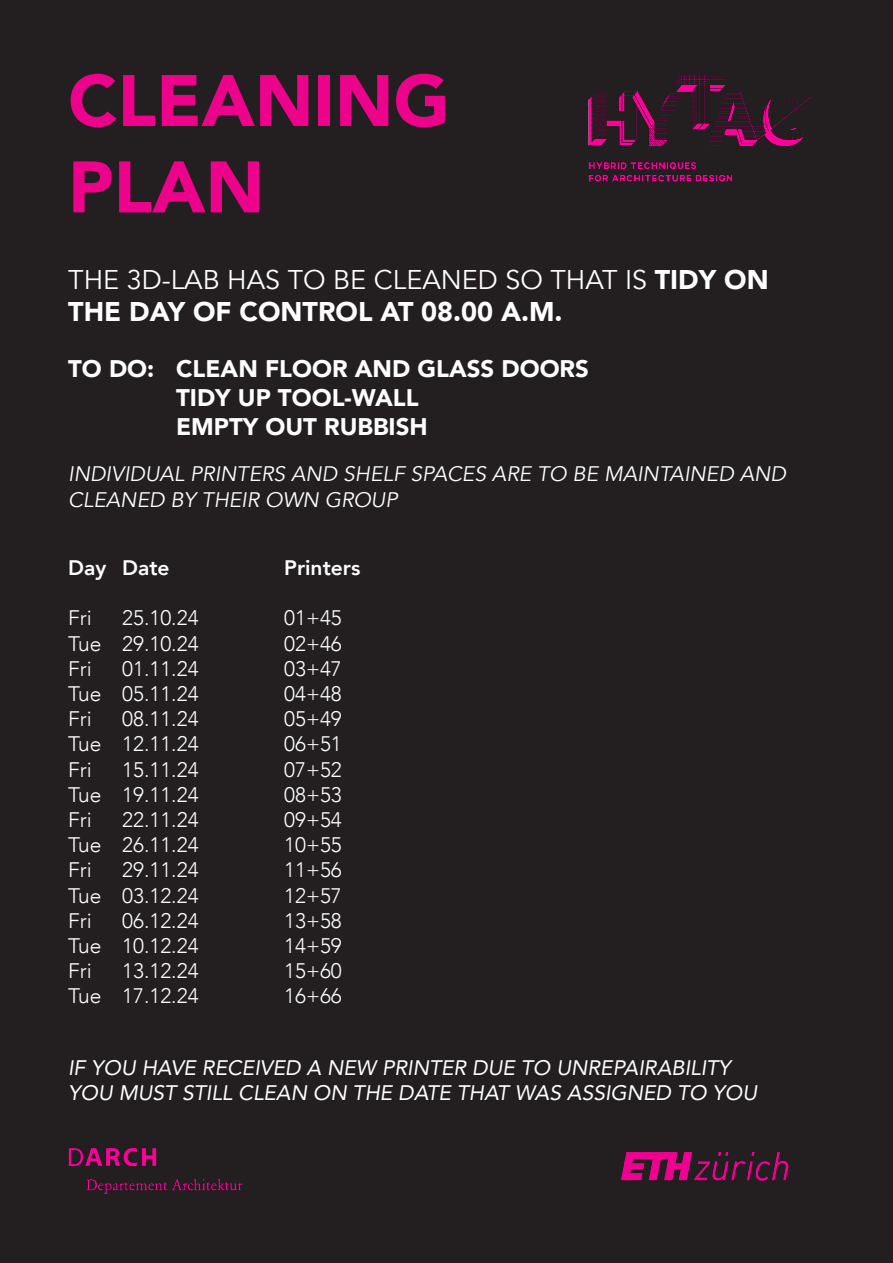
<style>
.page{position:relative;width:893px;height:1263px;background:#fff}
.page>*{position:absolute;margin:0;border:0;box-sizing:border-box;transform-origin:0 0}
.t1{font:900 72px/86.4px "Avenir";color:#ed028c}
.t2{font:900 27px/32.4px "Avenir";color:#fff}
.t3{font:900 24px/28.8px "Avenir";color:#fff}
.t4{font:300 21px "Avenir";color:#fff}
.t5{font:italic 21px/25.2px "Avenir";color:#fff}
.t6{font:italic 21px/25.2px "Avenir";color:#fff}
.t7{font:800 21px "Avenir";color:#fff}
.s1{font-weight:400}
</style>
<div class="page">
<div style="left:1px;top:1px;width:892px;height:1262px;background:#231f20"></div>
<img style="left:588px;top:74px;width:223px;height:108px">
<img style="left:621px;top:1152px;width:167px;height:28px">
<img style="left:68px;top:1148px;width:175px;height:45px">
<p class="t1" style="left:68px;top:56px;width:383px">CLEANING<br>PLAN</p>
<p class="t2" style="left:68px;top:262px;width:702px"><span class="s1">THE 3D-LAB HAS TO BE CLEANED SO THAT IS</span> TIDY ON<br>THE DAY OF CONTROL AT 08.00 A.M.</p>
<p class="t3" style="left:176px;top:354px;width:414px;text-indent:-108px">TO DO: CLEAN FLOOR AND GLASS DOORS<br>TIDY UP TOOL-WALL</p>
<p class="t3" style="left:176px;top:411px;width:253px">EMPTY OUT RUBBISH</p>
<p class="t6" style="left:68px;top:462px;width:719px">INDIVIDUAL PRINTERS AND SHELF SPACES ARE TO BE MAINTAINED AND<br>CLEANED BY THEIR OWN GROUP</p>
<p class="t7" style="left:68px;top:551px;width:103px">Day Date</p>
<p class="t7" style="left:284px;top:551px;width:78px">Printers</p>
<p class="t4" style="left:68px;top:606px;width:25px">Fri</p>
<p class="t4" style="left:122px;top:606px;width:78px">25.10.24</p>
<p class="t4" style="left:284px;top:606px;width:59px">01+45</p>
<p class="t4" style="left:68px;top:631px;width:132px">Tue 29.10.24</p>
<p class="t4" style="left:284px;top:631px;width:59px">02+46</p>
<p class="t4" style="left:68px;top:656px;width:25px">Fri</p>
<p class="t4" style="left:122px;top:656px;width:78px">01.11.24</p>
<p class="t4" style="left:284px;top:656px;width:59px">03+47</p>
<p class="t4" style="left:68px;top:681px;width:132px">Tue 05.11.24</p>
<p class="t4" style="left:284px;top:681px;width:59px">04+48</p>
<p class="t4" style="left:68px;top:706px;width:25px">Fri</p>
<p class="t4" style="left:122px;top:706px;width:78px">08.11.24</p>
<p class="t4" style="left:284px;top:706px;width:59px">05+49</p>
<p class="t4" style="left:68px;top:732px;width:132px">Tue 12.11.24</p>
<p class="t4" style="left:284px;top:732px;width:59px">06+51</p>
<p class="t4" style="left:68px;top:757px;width:25px">Fri</p>
<p class="t4" style="left:122px;top:757px;width:78px">15.11.24</p>
<p class="t4" style="left:284px;top:757px;width:59px">07+52</p>
<p class="t4" style="left:68px;top:782px;width:132px">Tue 19.11.24</p>
<p class="t4" style="left:284px;top:782px;width:59px">08+53</p>
<p class="t4" style="left:68px;top:807px;width:25px">Fri</p>
<p class="t4" style="left:122px;top:807px;width:78px">22.11.24</p>
<p class="t4" style="left:284px;top:807px;width:59px">09+54</p>
<p class="t4" style="left:68px;top:832px;width:132px">Tue 26.11.24</p>
<p class="t4" style="left:284px;top:832px;width:59px">10+55</p>
<p class="t4" style="left:68px;top:858px;width:25px">Fri</p>
<p class="t4" style="left:122px;top:858px;width:78px">29.11.24</p>
<p class="t4" style="left:284px;top:858px;width:59px">11+56</p>
<p class="t4" style="left:68px;top:883px;width:132px">Tue 03.12.24</p>
<p class="t4" style="left:284px;top:883px;width:59px">12+57</p>
<p class="t4" style="left:68px;top:908px;width:25px">Fri</p>
<p class="t4" style="left:122px;top:908px;width:78px">06.12.24</p>
<p class="t4" style="left:284px;top:908px;width:59px">13+58</p>
<p class="t4" style="left:68px;top:933px;width:132px">Tue 10.12.24</p>
<p class="t4" style="left:284px;top:933px;width:59px">14+59</p>
<p class="t4" style="left:68px;top:958px;width:25px">Fri</p>
<p class="t4" style="left:122px;top:958px;width:78px">13.12.24</p>
<p class="t4" style="left:284px;top:958px;width:59px">15+60</p>
<p class="t4" style="left:68px;top:984px;width:132px">Tue 17.12.24</p>
<p class="t4" style="left:284px;top:984px;width:59px">16+66</p>
<p class="t5" style="left:68px;top:1055px;width:690px">IF YOU HAVE RECEIVED A NEW PRINTER DUE TO UNREPAIRABILITY<br>YOU MUST STILL CLEAN ON THE DATE THAT WAS ASSIGNED TO YOU</p>
</div>
